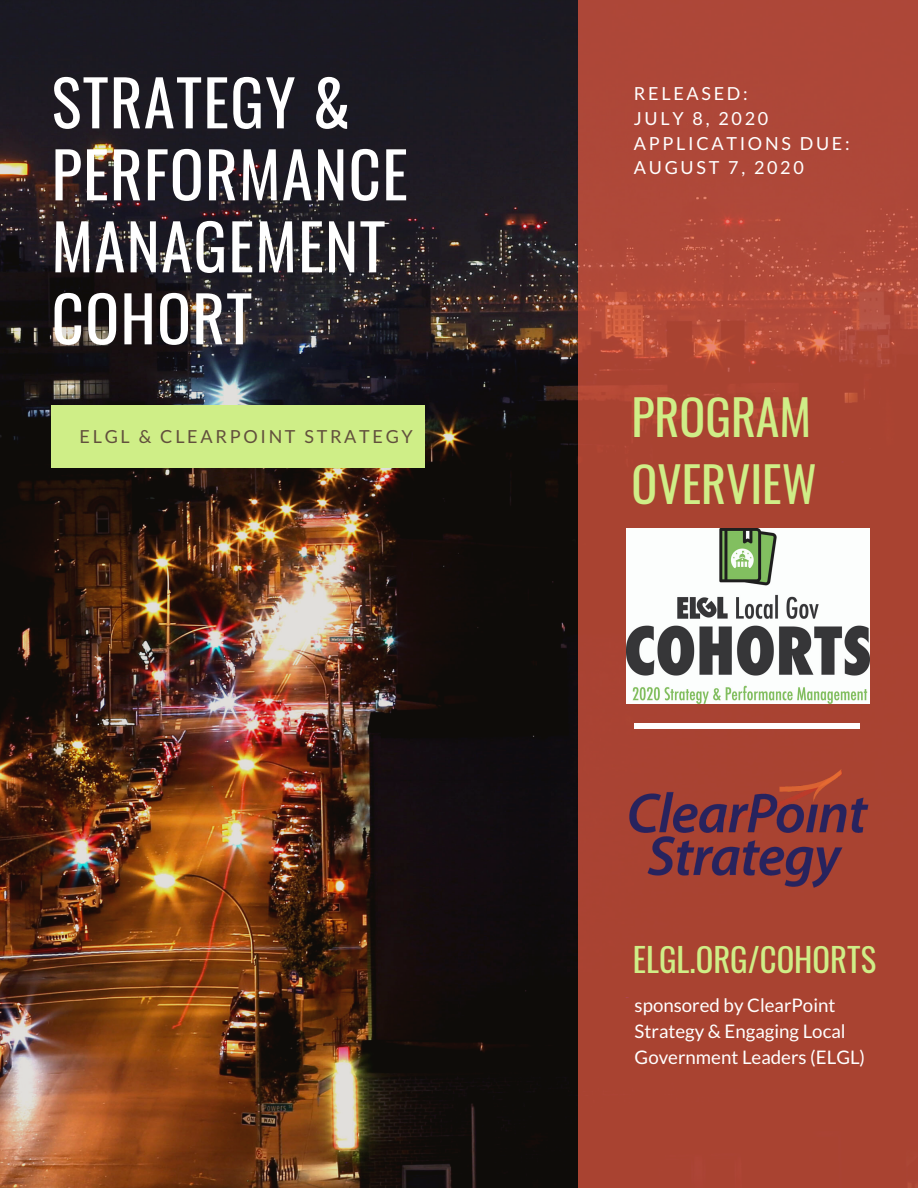
<style>
.page{position:relative;width:918px;height:1188px;background:#fff}
.page>*{position:absolute;margin:0;border:0;box-sizing:border-box;transform-origin:0 0}
.t1{font:63px/72px "Oswald";letter-spacing:.02em;color:#fff}
.t2{font:48px/66.3px "Oswald";color:#cfee87}
.t3{font:32.7px "Oswald";color:#cfee87}
.t4{font:18.75px/25.8px "Lato";color:#fff}
.t5{font:18px/24.8px "Lato";letter-spacing:.15em;color:#fff}
.t6{font:18px "Lato";letter-spacing:.15em;color:#62503d}
</style>
<div class="page">
<img style="left:0;top:0;width:578px;height:1188px">
<div style="left:52px;top:405px;width:373px;height:63px;background:#cfee87"></div>
<div style="left:578px;top:0;width:340px;height:1188px;background:#a94331"></div>
<img style="left:627px;top:528px;width:243px;height:162px">
<img style="left:626px;top:690px;width:244px;height:198px">
<h1 class="t1" style="left:52px;top:64px;width:358px">STRATEGY &amp;<br>PERFORMANCE<br>MANAGEMENT<br>COHORT</h1>
<p class="t6" style="left:80px;top:425px;width:335px">ELGL &amp; CLEARPOINT STRATEGY</p>
<p class="t5" style="left:634px;top:81px;width:217px">RELEASED:<br>JULY 8, 2020<br>APPLICATIONS DUE:<br>AUGUST 7, 2020</p>
<h2 class="t2" style="left:632px;top:382px;width:187px">PROGRAM<br>OVERVIEW</h2>
<h3 class="t3" style="left:633px;top:934px;width:245px">ELGL.ORG/COHORTS</h3>
<p class="t4" style="left:635px;top:992px;width:232px">sponsored by ClearPoint<br>Strategy &amp; Engaging Local<br>Government Leaders (ELGL)</p>
</div>
